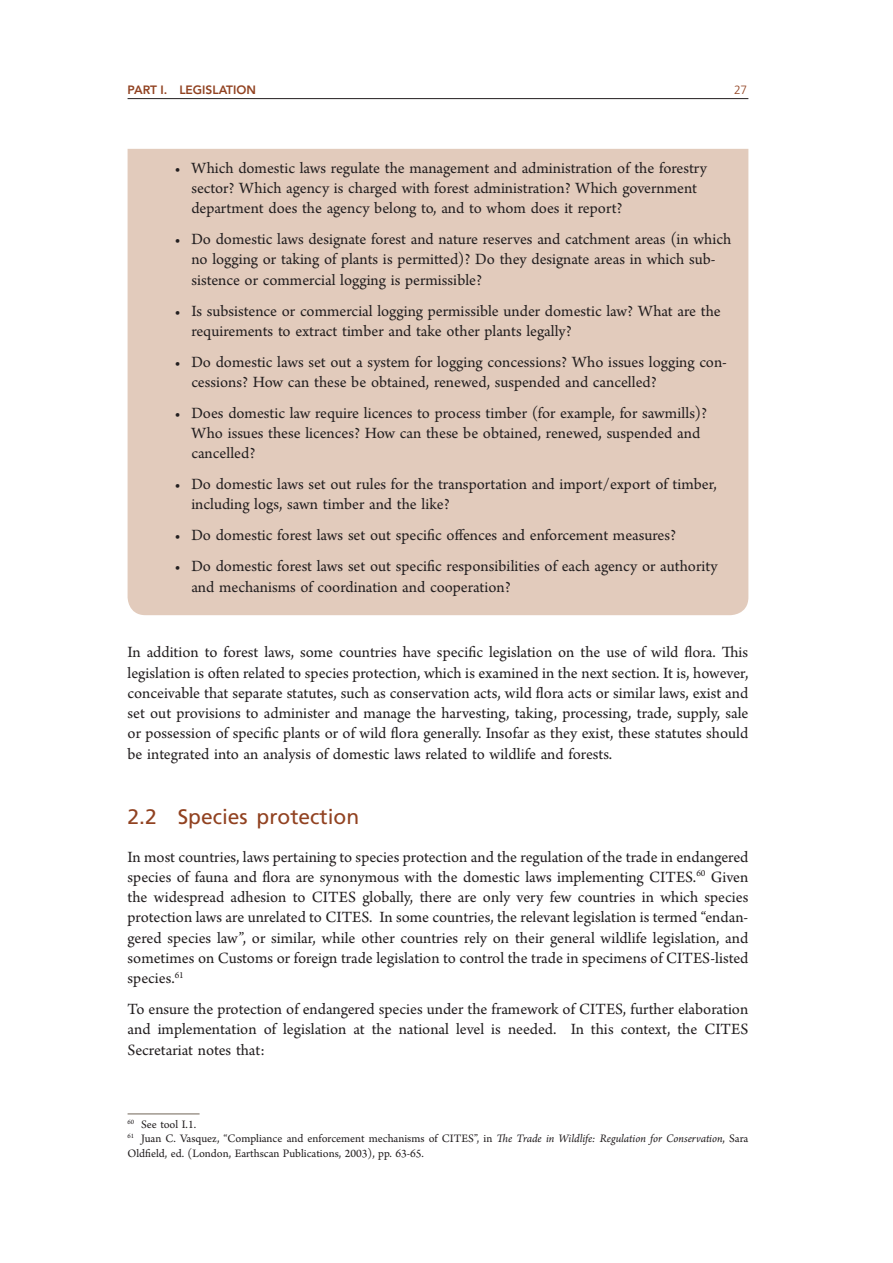
<style>
.page{position:relative;width:893px;height:1263px;background:#fff}
.page>*{position:absolute;margin:0;border:0;box-sizing:border-box;transform-origin:0 0}
.t1{font:21px "Frutiger CE";color:#914221}
.t2{font:16.5px/20.2px "Arno Pro";color:#231f20}
.t3{font:12px/14.2px "Arno Pro";color:#231f20}
.t4{font:800 12px "Avenir LT Std";color:#914221}
.t5{font:300 12px "Frutiger";color:#914221}
.s1{font-style:italic}
</style>
<div class="page">
<hr style="left:128px;top:98px;width:620px;height:1px;background:#231f20">
<hr style="left:128px;top:1113px;width:72px;height:1px;background:#716557">
<div style="left:128px;top:149px;width:620px;height:466px;background:#e2cbbc"></div>
<p class="t4" style="left:128px;top:83px;width:119px">PART I. LEG ISLATION</p>
<p class="t5" style="left:734px;top:83px;width:15px">27</p>
<p class="t2" style="left:191px;top:159px;width:517px;text-indent:-17px">• Which domestic laws regulate the management and administration of the forestry sector? Which agency is charged with forest administration? Which government department does the agency belong to, and to whom does it report?</p>
<p class="t2" style="left:191px;top:230px;width:541px;text-indent:-17px">• Do domestic laws designate forest and nature reserves and catchment areas (in which no logging or taking of plants is permitted)? Do they designate areas in which sub&shy;sistence or commercial logging is permissible?</p>
<p class="t2" style="left:191px;top:301px;width:531px;text-indent:-17px">• Is subsistence or commercial logging permissible under domestic law? What are the requirements to extract timber and take other plants legally?</p>
<p class="t2" style="left:191px;top:352px;width:537px;text-indent:-17px">• Do domestic laws set out a system for logging concessions? Who issues logging con&shy;cessions? How can these be obtained, renewed, suspended and cancelled?</p>
<p class="t2" style="left:191px;top:404px;width:517px;text-indent:-17px">• Does domestic law require licences to process timber (for example, for sawmills)?<br>Who issues these licences? How can these be obtained, renewed, suspended and cancelled?</p>
<p class="t2" style="left:191px;top:475px;width:527px;text-indent:-17px">• Do domestic laws set out rules for the transportation and import/export of timber, including logs, sawn timber and the like?</p>
<p class="t2" style="left:174px;top:526px;width:503px">• Do domestic forest laws set out specific offences and enforcement measures?</p>
<p class="t2" style="left:191px;top:557px;width:528px;text-indent:-17px">• Do domestic forest laws set out specific responsibilities of each agency or authority and mechanisms of coordination and cooperation?</p>
<p class="t2" style="left:128px;top:643px;width:622px;text-align:justify">In addition to forest laws, some countries have specific legislation on the use of wild flora. This legislation is often related to species protection, which is examined in the next section. It is, however, conceivable that separate statutes, such as conservation acts, wild flora acts or similar laws, exist and set out provisions to administer and manage the harvesting, taking, processing, trade, supply, sale or possession of specific plants or of wild flora generally. Insofar as they exist, these statutes should be integrated into an analysis of domestic laws related to wildlife and forests.</p>
<p class="t1" style="left:128px;top:805px;width:233px">2.2 Species protection</p>
<p class="t2" style="left:128px;top:847px;width:622px;text-align:justify">In most countries, laws pertaining to species protection and the regulation of the trade in endangered species of fauna and flora are synonymous with the domestic laws implementing CITES.<sup>60</sup> Given the widespread adhesion to CITES globally, there are only very few countries in which species protection laws are unrelated to CITES. In some countries, the relevant legislation is termed “endan&shy;gered species law”, or similar, while other countries rely on their general wildlife legislation, and sometimes on Customs or foreign trade legislation to control the trade in specimens of CITES-listed species.<sup>61</sup></p>
<p class="t2" style="left:128px;top:1000px;width:622px;text-align:justify">To ensure the protection of endangered species under the framework of CITES, further elaboration and implementation of legislation at the national level is needed. In this context, the CITES Secretariat notes that:</p>
<p class="t3" style="left:128px;top:1118px;width:622px"><sup>60</sup> See tool I.1.<br><sup>61</sup> Juan C. Vasquez, “Compliance and enforcement mechanisms of CITES”, in <span class="s1">The Trade in Wildlife: Regulation for Conservation</span>, Sara<br>Oldfield, ed. (London, Earthscan Publications, 2003), pp. 63-65.</p>
</div>
